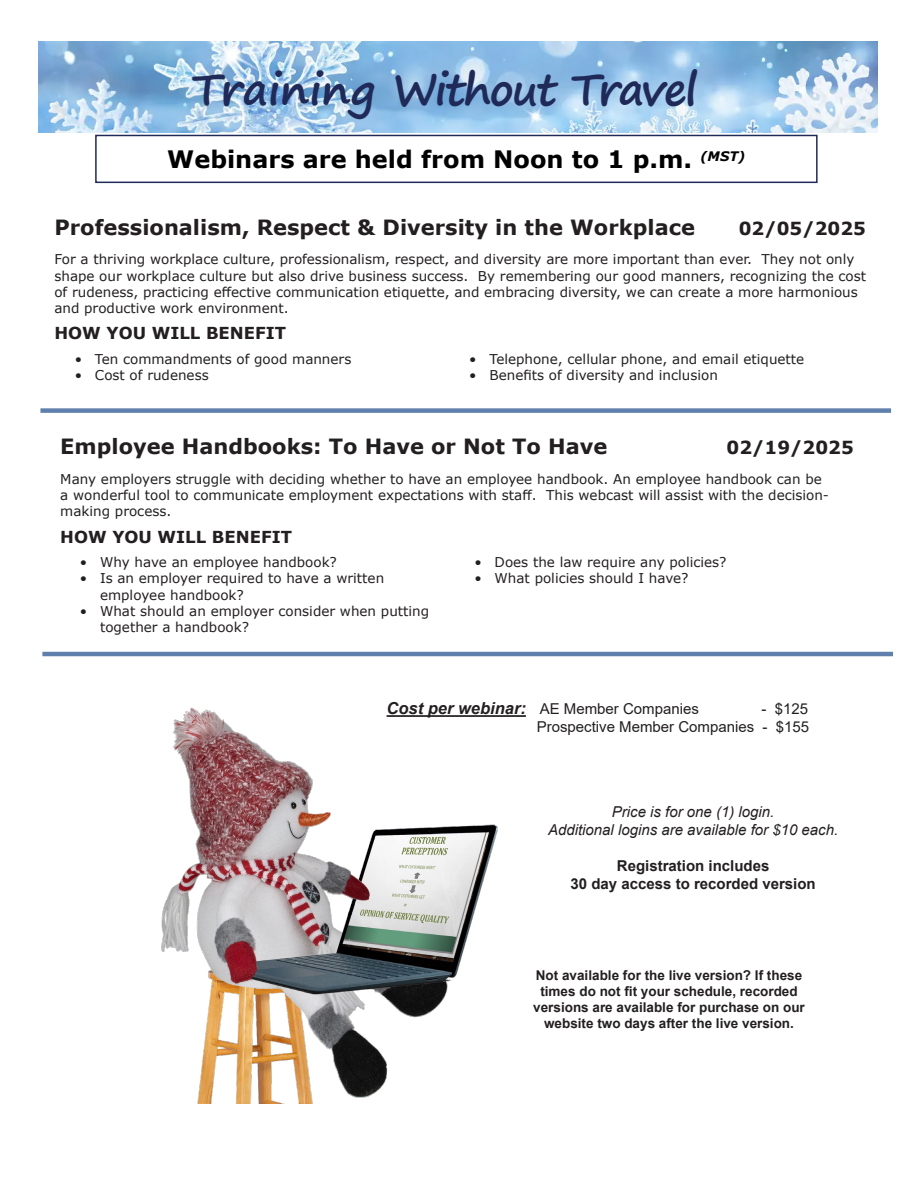
<style>
.page{position:relative;width:918px;height:1188px;background:#fff}
.page>*{position:absolute;margin:0;border:0;box-sizing:border-box;transform-origin:0 0}
.t1{font:700 43.5px "Segoe Print";letter-spacing:-.04em;color:#1f2a59}
.t2{font:700 24px "Verdana";color:#000}
.t3{font:700 21px "Verdana";color:#231f20}
.t4{font:700 18px "Verdana";color:#231f20}
.t5{font:700 16.5px "Verdana";color:#231f20}
.t6{font:15px "Arial";color:#231f20}
.t7{font:italic 15px "Arial";color:#231f20}
.t8{font:700 15px "Arial";color:#231f20}
.t9{font:13.5px/16.2px "Verdana";color:#231f20}
.t10{font:700 13.5px/16.2px "Arial";color:#231f20;text-align:center}
.s1{font-weight:700;font-style:italic;font-size:16.5px}
</style>
<div class="page">
<img style="left:39px;top:41px;width:838px;height:91px">
<div style="left:95px;top:135px;width:723px;height:48px;border:2px solid #1f2a59"></div>
<hr style="left:387px;top:715px;width:139px;height:2px;background:#231f20">
<div style="left:40px;top:408px;width:851px;height:5px;background:#5f80ad"></div>
<hr style="left:42px;top:652px;width:851px;height:4px;background:#5f80ad">
<img style="left:161px;top:707px;width:351px;height:397px">
<p class="t1" style="left:192px;top:50px;width:507px">Training Without Travel</p>
<p class="t2" style="left:167px;top:142px;width:580px">Webinars are held from Noon to 1 p.m. <sup>(MST)</sup></p>
<p class="t3" style="left:54px;top:212px;width:642px">Professionalism, Respect &amp; Diversity in the Workplace</p>
<p class="t4" style="left:739px;top:215px;width:129px">02/05/2025</p>
<p class="t9" style="left:54px;top:251px;width:813px">For a thriving workplace culture, professionalism, respect, and diversity are more important than ever. They not only shape our workplace culture but also drive business success. By remembering our good manners, recognizing the cost of rudeness, practicing effective communication etiquette, and embracing diversity, we can create a more harmonious and productive work environment.</p>
<p class="t5" style="left:54px;top:322px;width:233px">HOW YOU WILL BENEFIT</p>
<p class="t9" style="left:75px;top:351px;width:278px">• Ten commandments of good manners</p>
<p class="t9" style="left:75px;top:367px;width:136px">• Cost of rudeness</p>
<p class="t9" style="left:469px;top:351px;width:337px">• Telephone, cellular phone, and email etiquette</p>
<p class="t9" style="left:469px;top:367px;width:250px">• Benefits of diversity and inclusion</p>
<p class="t3" style="left:60px;top:431px;width:548px">Employee Handbooks: To Have or Not To Have</p>
<p class="t4" style="left:727px;top:435px;width:129px">02/19/2025</p>
<p class="t9" style="left:60px;top:470px;width:770px">Many employers struggle with deciding whether to have an employee handbook. An employee handbook can be a wonderful tool to communicate employment expectations with staff. This webcast will assist with the decision&shy;making process.</p>
<p class="t5" style="left:60px;top:525px;width:233px">HOW YOU WILL BENEFIT</p>
<p class="t9" style="left:80px;top:554px;width:259px">• Why have an employee handbook?</p>
<p class="t9" style="left:100px;top:570px;width:286px;text-indent:-20px">• Is an employer required to have a written employee handbook?</p>
<p class="t9" style="left:100px;top:603px;width:331px;text-indent:-20px">• What should an employer consider when putting together a handbook?</p>
<p class="t9" style="left:474px;top:554px;width:254px">• Does the law require any policies?</p>
<p class="t9" style="left:474px;top:570px;width:216px">• What policies should I have?</p>
<p class="t6" style="left:387px;top:699px;width:314px"><span class="s1">Cost per webinar:</span> AE Member Companies</p>
<p class="t6" style="left:761px;top:699px;width:48px">- $125</p>
<p class="t6" style="left:537px;top:717px;width:274px">Prospective Member Companies - $155</p>
<p class="t7" style="left:612px;top:802px;width:164px">Price is for one (1) login.</p>
<p class="t7" style="left:548px;top:820px;width:292px">Additional logins are available for $10 each.</p>
<p class="t8" style="left:617px;top:855px;width:154px">Registration includes</p>
<p class="t8" style="left:571px;top:873px;width:247px">30 day access to recorded version</p>
<p class="t10" style="left:533px;top:967px;width:273px">Not available for the live version? If these times do not fit your schedule, recorded versions are available for purchase on our website two days after the live version.</p>
</div>
